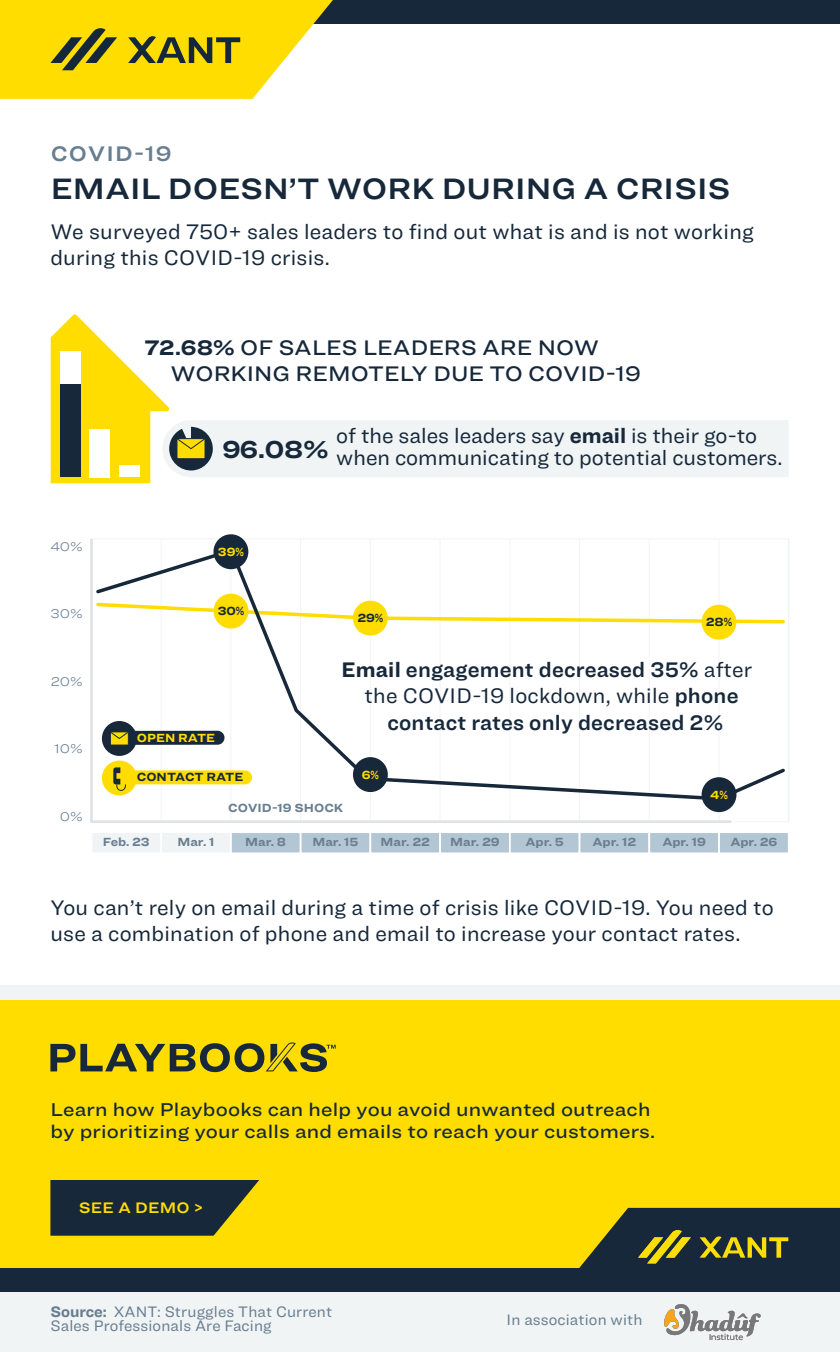
<style>
.page{position:relative;width:840px;height:1352px;background:#fff}
.page>*{position:absolute;margin:0;border:0;box-sizing:border-box;transform-origin:0 0}
.t1{font:30.62px "Ringside Wide Semi";color:#16283a}
.t2{font:21.88px/26.2px "Ringside";letter-spacing:.01em;color:#16283a}
.t3{font:21.88px "Ringside Regular Semi";letter-spacing:.01em;color:#16283a}
.t4{font:500 21.88px/26.2px "Ringside Wide";color:#16283a}
.t5{font:21.88px "Ringside Wide Semi";letter-spacing:.05em;color:#687e91}
.t6{font:500 19.25px/21.9px "Ringside Wide";letter-spacing:.01em;color:#16283a}
.t7{font:15.75px/14px "Ringside";letter-spacing:.01em;color:#687e91}
.t8{font:15.75px "Ringside Wide Semi";letter-spacing:.01em;color:#fd0}
.t9{font:300 13.12px "Ringside Wide";color:#687e91}
.t10{font:700 12.25px "Ringside Wide";color:#687e91}
.t11{font:700 12.25px "Ringside Wide";letter-spacing:-.005em;color:#16283a}
.t12{font:700 12.25px "Ringside Wide";color:#fd0}
.s1{font-weight:700}
.s2{font-family:"Ringside";font-weight:700}
.s3{font-family:"Ringside"}
.s4{font-family:"Ringside Regular Semi"}
</style>
<div class="page">
<div style="left:0;top:999px;width:840px;height:292px;background:#fd0"></div>
<div style="left:0;top:1268px;width:840px;height:23px;background:#16283a"></div>
<div style="left:0;top:0;width:840px;height:24px;background:#16283a"></div>
<svg style="left:579px;top:1207px;width:261px;height:61px"></svg>
<svg style="left:50px;top:1180px;width:209px;height:55px;background:#2f3b33"></svg>
<div style="left:0;top:984px;width:840px;height:15px;background:#f1f4f5"></div>
<div style="left:0;top:1291px;width:840px;height:60px;background:#f1f4f5"></div>
<svg style="left:0;top:0;width:333px;height:99px;background:#edd221"></svg>
<svg style="left:51px;top:314px;width:738px;height:169px"></svg>
<svg style="left:50px;top:1042px;width:286px;height:29px"></svg>
<hr style="left:788px;top:539px;width:1px;height:282px;background:#f1f4f5">
<div style="left:91px;top:831px;width:71px;height:23px;background:#f1f4f5;border:2px solid #fff"></div>
<div style="left:160px;top:831px;width:72px;height:23px;background:#f1f4f5;border:2px solid #fff"></div>
<div style="left:230px;top:831px;width:72px;height:23px;background:#b2c6d3;border:2px solid #fff"></div>
<div style="left:300px;top:831px;width:71px;height:23px;background:#b2c6d3;border:2px solid #fff"></div>
<div style="left:370px;top:831px;width:71px;height:23px;background:#b2c6d3;border:2px solid #fff"></div>
<div style="left:439px;top:831px;width:72px;height:23px;background:#b2c6d3;border:2px solid #fff"></div>
<div style="left:509px;top:831px;width:71px;height:23px;background:#b2c6d3;border:2px solid #fff"></div>
<div style="left:579px;top:831px;width:71px;height:23px;background:#b2c6d3;border:2px solid #fff"></div>
<div style="left:648px;top:831px;width:72px;height:23px;background:#b2c6d3;border:2px solid #fff"></div>
<div style="left:718px;top:831px;width:72px;height:23px;background:#b2c6d3;border:2px solid #fff"></div>
<svg style="left:90px;top:537px;width:644px;height:286px"></svg>
<div style="left:102px;top:760px;width:35px;height:35px;background:#fd0;border-radius:50%"></div>
<svg style="left:113px;top:767px;width:139px;height:24px"></svg>
<div style="left:102px;top:721px;width:35px;height:34px;background:#16283a;border-radius:50%"></div>
<svg style="left:110px;top:730px;width:115px;height:15px;background:#3f4a41"></svg>
<div style="left:353px;top:600px;width:35px;height:35px;background:#fd0;border-radius:50%"></div>
<div style="left:214px;top:593px;width:34px;height:35px;background:#fd0;border-radius:50%"></div>
<div style="left:353px;top:757px;width:35px;height:35px;background:#16283a;border-radius:50%"></div>
<div style="left:702px;top:777px;width:34px;height:35px;background:#16283a;border-radius:50%"></div>
<div style="left:213px;top:534px;width:35px;height:35px;background:#16283a;border-radius:50%"></div>
<div style="left:702px;top:604px;width:34px;height:35px;background:#fd0;border-radius:50%"></div>
<img style="left:664px;top:1304px;width:97px;height:37px">
<p class="t5" style="left:51px;top:137px;width:122px">COVID-19</p>
<h1 class="t1" style="left:51px;top:165px;width:681px">EMAIL DOESN’T WORK DURING A CRISIS</h1>
<p class="t2" style="left:50px;top:218px;width:705px">We surveyed 750+ sales leaders to find out what is and is not working during this COVID-19 crisis.</p>
<p class="t4" style="left:171px;top:334px;width:472px;text-indent:-26px"><span class="s1">72.68%</span> OF SALES LEADERS ARE NOW<br>WORKING REMOTELY DUE TO COVID-19</p>
<p class="t2" style="left:223px;top:424px;width:561px;line-height:21.9px;text-indent:114px">of the sales leaders say <span class="s1">email</span> is their go-to<br><sup>96.08%</sup> when communicating to potential customers.</p>
<p class="t9" style="left:50px;top:536px;width:34px">40%</p>
<p class="t9" style="left:51px;top:604px;width:34px">30%</p>
<p class="t9" style="left:51px;top:671px;width:34px">20%</p>
<p class="t9" style="left:54px;top:739px;width:30px">10%</p>
<p class="t9" style="left:60px;top:806px;width:24px">0%</p>
<p class="t12" style="left:218px;top:542px;width:28px">39%</p>
<p class="t11" style="left:218px;top:601px;width:28px">30%</p>
<p class="t12" style="left:137px;top:728px;width:80px">OPEN RATE</p>
<p class="t11" style="left:137px;top:767px;width:108px">CONTACT RATE</p>
<p class="t11" style="left:357px;top:608px;width:28px">29%</p>
<p class="t11" style="left:706px;top:612px;width:28px">28%</p>
<p class="t3" style="left:342px;top:653px;width:412px"><span class="s2">Email</span> engagement decreased 35% <span class="s3">after</span></p>
<p class="t2" style="left:365px;top:682px;width:376px">the COVID-19 lockdown, while <span class="s4">phone</span></p>
<p class="t3" style="left:387px;top:706px;width:337px">contact rates only decreased 2%</p>
<p class="t12" style="left:362px;top:765px;width:19px">6%</p>
<p class="t12" style="left:710px;top:785px;width:19px">4%</p>
<p class="t10" style="left:228px;top:798px;width:117px">COVID-19 SHOCK</p>
<p class="t10" style="left:103px;top:832px;width:48px">Feb. 23</p>
<p class="t10" style="left:178px;top:832px;width:39px">Mar. 1</p>
<p class="t10" style="left:245px;top:832px;width:42px">Mar. 8</p>
<p class="t10" style="left:313px;top:832px;width:47px">Mar. 15</p>
<p class="t10" style="left:381px;top:832px;width:51px">Mar. 22</p>
<p class="t10" style="left:450px;top:832px;width:51px">Mar. 29</p>
<p class="t10" style="left:526px;top:832px;width:40px">Apr. 5</p>
<p class="t10" style="left:593px;top:832px;width:45px">Apr. 12</p>
<p class="t10" style="left:662px;top:832px;width:45px">Apr. 19</p>
<p class="t10" style="left:730px;top:832px;width:48px">Apr. 26</p>
<p class="t2" style="left:50px;top:893px;width:725px">You can’t rely on email during a time of crisis like COVID-19. You need to use a combination of phone and email to increase your contact rates.</p>
<p class="t6" style="left:50px;top:1098px;width:606px">Learn how Playbooks can help you avoid unwanted outreach by prioritizing your calls and emails to reach your customers.</p>
<p class="t8" style="left:79px;top:1195px;width:126px">SEE A DEMO &gt;</p>
<p class="t7" style="left:50px;top:1303px;width:283px"><span class="s1">Source:</span> XANT: Struggles That Current<br>Sales Professionals Are Facing</p>
<p class="t7" style="left:507px;top:1312px;width:138px">In association with</p>
</div>
